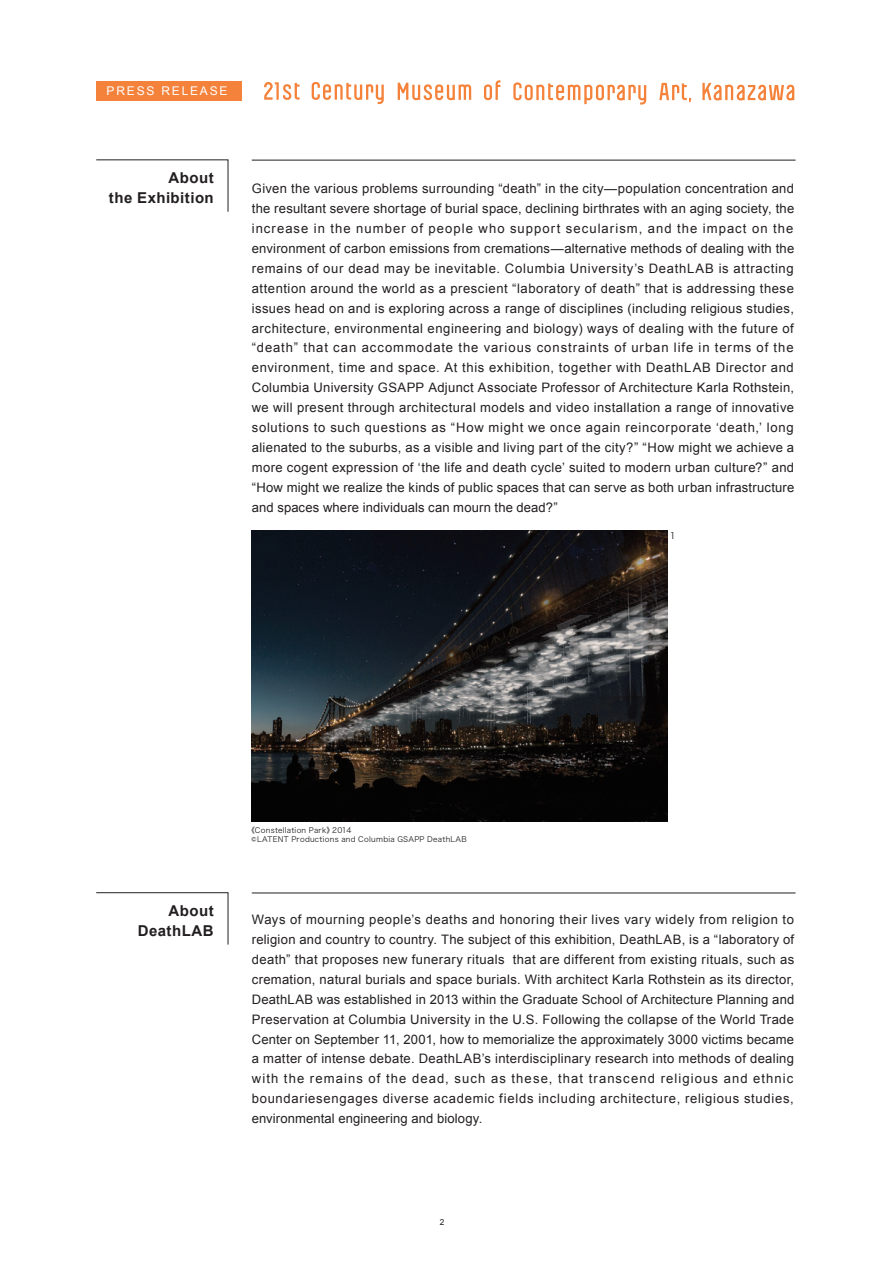
<style>
.page{position:relative;width:893px;height:1263px;background:#fff}
.page>*{position:absolute;margin:0;border:0;box-sizing:border-box;transform-origin:0 0}
.t1{font:700 15px/19.5px "Arial";letter-spacing:.03em;color:#231f20;text-align:right}
.t2{font:13.05px/20px "Arial";letter-spacing:.01em;color:#231f20;text-align:justify}
.t3{font:12px "Arial";letter-spacing:.15em;color:#fff}
.t4{font:9px "Hira Kaku Pro W3";color:#231f20}
.t5{font:8.25px "Arial";color:#231f20}
.t6{font:7.5px/9.6px "Hira Kaku Pro W3";letter-spacing:.035em;color:#231f20}
.s1{font-size:9.75px}
</style>
<div class="page">
<hr style="left:252px;top:160px;width:543px;height:1px;background:#231f20">
<svg style="left:96px;top:159px;width:132px;height:53px"></svg>
<hr style="left:252px;top:893px;width:543px;height:1px;background:#231f20">
<svg style="left:96px;top:892px;width:132px;height:53px"></svg>
<img style="left:251px;top:531px;width:416px;height:291px">
<svg style="left:312px;top:82px;width:72px;height:22px"></svg>
<svg style="left:264px;top:82px;width:36px;height:18px"></svg>
<svg style="left:484px;top:80px;width:16px;height:20px"></svg>
<svg style="left:398px;top:83px;width:73px;height:17px"></svg>
<svg style="left:659px;top:83px;width:32px;height:19px"></svg>
<svg style="left:513px;top:82px;width:133px;height:23px"></svg>
<svg style="left:702px;top:83px;width:92px;height:17px"></svg>
<div style="left:96px;top:81px;width:146px;height:19px;background:#f4823b"></div>
<p class="t3" style="left:107px;top:83px;width:122px">PRESS RELEASE</p>
<p class="t1" style="left:109px;top:169px;width:106px">About<br>the Exhibition</p>
<p class="t2" style="left:252px;top:178px;width:544px">Given the various problems surrounding “death” in the city—population concentration and the resultant severe shortage of burial space, declining birthrates with an aging society, the increase in the number of people who support secularism, and the impact on the environment of carbon emissions from cremations—alternative methods of dealing with the remains of our dead may be inevitable. Columbia University’s DeathLAB is attracting attention around the world as a prescient “laboratory of death” that is addressing these issues head on and is exploring across a range of disciplines (including religious studies, architecture, environmental engineering and biology) ways of dealing with the future of “death” that can accommodate the various constraints of urban life in terms of the environment, time and space. At this exhibition, together with DeathLAB Director and Columbia University GSAPP Adjunct Associate Professor of Architecture Karla Rothstein, we will present through architectural models and video installation a range of innovative solutions to such questions as “How might we once again reincorporate ‘death,’ long alienated to the suburbs, as a visible and living part of the city?” “How might we achieve a more cogent expression of ‘the life and death cycle’ suited to modern urban culture?” and “How might we realize the kinds of public spaces that can serve as both urban infrastructure and spaces where individuals can mourn the dead?”</p>
<p class="t4" style="left:670px;top:527px;width:7px">1</p>
<p class="t1" style="left:138px;top:901px;width:78px">About<br>DeathLAB</p>
<p class="t6" style="left:251px;top:825px;width:217px;text-indent:-4px">《Constellation Park》2014<br><span class="s1">©</span>LATENT Productions and Columbia GSAPP DeathLAB</p>
<p class="t2" style="left:252px;top:909px;width:544px">Ways of mourning people’s deaths and honoring their lives vary widely from religion to religion and country to country. The subject of this exhibition, DeathLAB, is a “laboratory of death” that proposes new funerary rituals that are different from existing rituals, such as cremation, natural burials and space burials. With architect Karla Rothstein as its director, DeathLAB was established in 2013 within the Graduate School of Architecture Planning and Preservation at Columbia University in the U.S. Following the collapse of the World Trade Center on September 11, 2001, how to memorialize the approximately 3000 victims became a matter of intense debate. DeathLAB’s interdisciplinary research into methods of dealing with the remains of the dead, such as these, that transcend religious and ethnic boundariesengages diverse academic fields including architecture, religious studies, environmental engineering and biology.</p>
<p class="t5" style="left:440px;top:1216px;width:6px">2</p>
</div>
